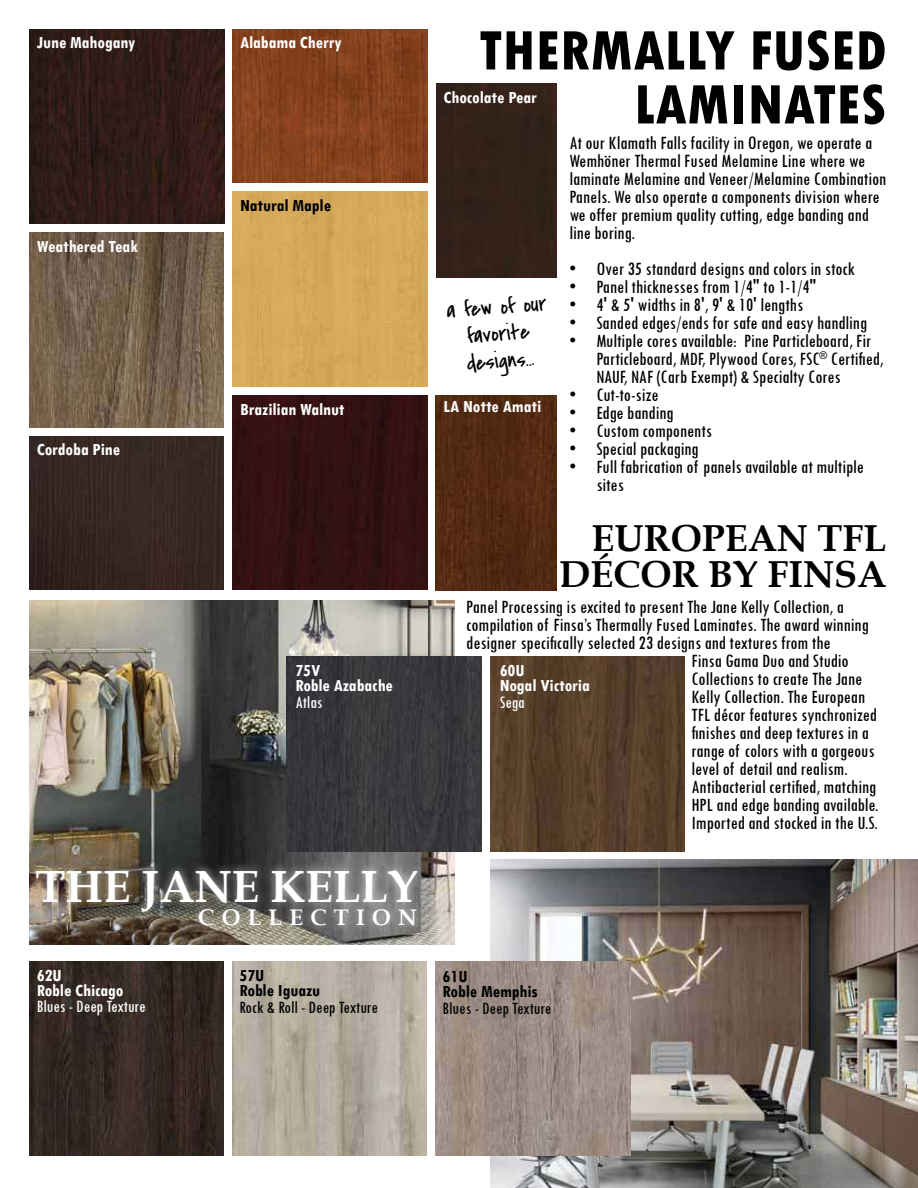
<style>
.page{position:relative;width:918px;height:1188px;background:#fff}
.page>*{position:absolute;margin:0;border:0;box-sizing:border-box;transform-origin:0 0}
.t1{font:800 condensed 58.5px/54px "Tw Cen";color:#000;text-align:right}
.t2{font:700 45px "Book Antiqua";color:#fff}
.t3{font:700 37.5px/36px "Book Antiqua";color:#000;text-align:right}
.t4{font:22.5px/27px "Covered By Your Grace";color:#000;text-align:center}
.t5{font:700 22.5px "Book Antiqua";letter-spacing:.32em;color:#fff}
.t6{font:condensed 19.5px/18px "Tw Cen";color:#000}
.t7{font:700 condensed 18px/15px "Tw Cen";color:#fff}
.t8{font:700 condensed 18px/15px "Tw Cen";color:#000}
.t9{font:condensed 18px "Tw Cen";color:#000}
.t10{font:condensed 18px "Tw Cen";color:#fff}
</style>
<div class="page">
<img style="left:491px;top:860px;width:427px;height:328px">
<div style="left:29px;top:436px;width:195px;height:154px;background:#362722"></div>
<div style="left:233px;top:395px;width:194px;height:195px;background:#331213"></div>
<img style="left:29px;top:600px;width:425px;height:344px">
<img style="left:490px;top:657px;width:195px;height:194px">
<img style="left:287px;top:657px;width:194px;height:194px">
<img style="left:29px;top:961px;width:194px;height:195px">
<img style="left:436px;top:961px;width:194px;height:195px">
<img style="left:232px;top:961px;width:195px;height:195px">
<div style="left:27px;top:861px;width:399px;height:60px;background:#fff;opacity:.75"></div>
<div style="left:190px;top:900px;width:234px;height:35px;background:#fff;opacity:.75"></div>
<div style="left:233px;top:192px;width:194px;height:194px;background:#d6a95b"></div>
<img style="left:29px;top:29px;width:195px;height:195px">
<img style="left:436px;top:395px;width:121px;height:195px">
<img style="left:233px;top:29px;width:195px;height:154px">
<div style="left:436px;top:84px;width:121px;height:194px;background:#32211a"></div>
<img style="left:29px;top:233px;width:195px;height:194px">
<p class="t7" style="left:37px;top:36px;width:100px">June Mahogany</p>
<p class="t7" style="left:37px;top:239px;width:103px">Weathered Teak</p>
<p class="t7" style="left:37px;top:443px;width:85px">Cordoba Pine</p>
<p class="t7" style="left:240px;top:36px;width:103px">Alabama Cherry</p>
<p class="t8" style="left:240px;top:199px;width:92px">Natural Maple</p>
<p class="t7" style="left:240px;top:402px;width:106px">Brazilian Walnut</p>
<p class="t7" style="left:295px;top:664px;width:99px">75V<br>Roble Azabache</p>
<p class="t10" style="left:295px;top:694px;width:29px">Atlas</p>
<h2 class="t2" style="left:36px;top:871px;width:384px">THE JANE KELLY</h2>
<p class="t5" style="left:198px;top:910px;width:220px">COLLECTION</p>
<p class="t7" style="left:37px;top:968px;width:88px">62U<br>Roble Chicago</p>
<p class="t10" style="left:37px;top:995px;width:110px">Blues - Deep Texture</p>
<p class="t8" style="left:240px;top:969px;width:82px">57U<br>Roble Iguazu</p>
<p class="t9" style="left:240px;top:996px;width:140px">Rock &amp; Roll - Deep Texture</p>
<h1 class="t1" style="left:479px;top:22px;width:409px">THERMALLY FUSED<br>LAMINATES</h1>
<p class="t7" style="left:444px;top:90px;width:95px">Chocolate Pear</p>
<p class="t4" style="left:446px;top:297px;width:101px;rotate:-4deg">a few of our favorite designs...</p>
<p class="t7" style="left:444px;top:399px;width:99px">LA Notte Amati</p>
<p class="t6" style="left:569px;top:133px;width:318px">At our Klamath Falls facility in Oregon, we operate a Wemhöner Thermal Fused Melamine Line where we laminate Melamine and Veneer/Melamine Combination Panels. We also operate a components division where we offer premium quality cutting, edge banding and line boring.</p>
<p class="t6" style="left:569px;top:259px;width:287px">• Over 35 standard designs and colors in stock</p>
<p class="t6" style="left:569px;top:277px;width:249px">• Panel thicknesses from 1/4" to 1-1/4"</p>
<p class="t6" style="left:569px;top:295px;width:235px">• 4' &amp; 5' widths in 8', 9' &amp; 10' lengths</p>
<p class="t6" style="left:569px;top:313px;width:299px">• Sanded edges/ends for safe and easy handling</p>
<p class="t6" style="left:596px;top:331px;width:289px;text-indent:-27px">• Multiple cores available: Pine Particleboard, Fir<br>Particleboard, MDF, Plywood Cores, FSC<sup>®</sup> Certiied,<br>NAUF, NAF (Carb Exempt) &amp; Specialty Cores</p>
<p class="t6" style="left:569px;top:385px;width:91px">• Cut-to-size</p>
<p class="t6" style="left:569px;top:403px;width:106px">• Edge banding</p>
<p class="t6" style="left:569px;top:421px;width:144px">• Custom components</p>
<p class="t6" style="left:569px;top:439px;width:131px">• Special packaging</p>
<p class="t6" style="left:596px;top:457px;width:269px;text-indent:-27px">• Full fabrication of panels available at multiple sites</p>
<h3 class="t3" style="left:559px;top:524px;width:329px">EUROPEAN TFL<br>DÉCOR BY FINSA</h3>
<p class="t6" style="left:466px;top:597px;width:379px">Panel Processing is excited to present The Jane Kelly Collection, a</p>
<p class="t6" style="left:466px;top:616px;width:404px">compilation of Finsa’s Thermally Fused Laminates. The award winning</p>
<p class="t6" style="left:466px;top:633px;width:366px">designer speciically selected 23 designs and textures from the</p>
<p class="t6" style="left:692px;top:652px;width:159px">Finsa Gama Duo and Studio</p>
<p class="t6" style="left:692px;top:669px;width:172px">Collections to create The Jane</p>
<p class="t6" style="left:692px;top:687px;width:175px">Kelly Collection. The European</p>
<p class="t6" style="left:692px;top:706px;width:187px">TFL décor features synchronized</p>
<p class="t6" style="left:692px;top:723px;width:179px">inishes and deep textures in a</p>
<p class="t6" style="left:692px;top:742px;width:185px">range of colors with a gorgeous</p>
<p class="t6" style="left:692px;top:760px;width:158px">level of detail and realism.</p>
<p class="t6" style="left:692px;top:777px;width:186px">Antibacterial certiied, matching</p>
<p class="t6" style="left:692px;top:796px;width:188px">HPL and edge banding available.</p>
<p class="t6" style="left:692px;top:814px;width:188px">Imported and stocked in the U.S.</p>
<p class="t7" style="left:500px;top:664px;width:92px">60U<br>Nogal Victoria</p>
<p class="t10" style="left:500px;top:694px;width:26px">Sega</p>
<p class="t8" style="left:443px;top:970px;width:97px">61U<br>Roble Memphis</p>
<p class="t9" style="left:443px;top:997px;width:110px">Blues - Deep Texture</p>
</div>
